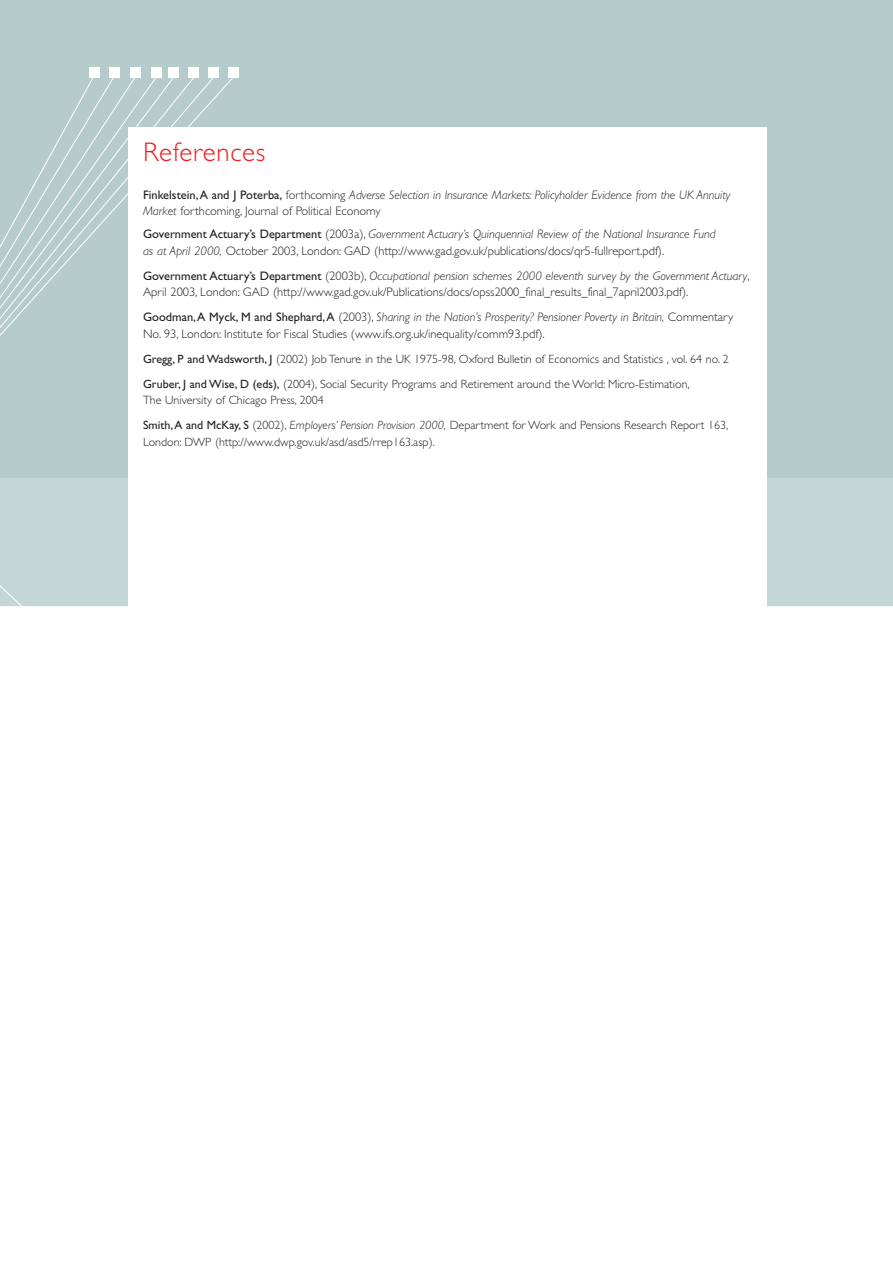
<style>
.page{position:relative;width:893px;height:1262px;background:#fff}
.page>*{position:absolute;margin:0;border:0;box-sizing:border-box;transform-origin:0 0}
.t1{font:300 27px "Gill Sans";letter-spacing:.025em;color:#ee1d23}
.t2{font:300 12.3px/16.5px "Gill Sans";color:#231f20}
.t3{font:italic 300 12.3px/16.5px "Gill Sans";color:#231f20}
.t4{font:300 12px/25px "Gill Sans";color:#231f20}
.s1{font-weight:400;font-style:normal}
.s2{font-style:normal}
.s3{font-weight:400}
.s4{font-style:italic}
</style>
<div class="page">
<div style="left:0;top:0;width:892px;height:478px;background:#b5cbcc"></div>
<div style="left:125px;top:478px;width:767px;height:128px;background:#c5d6d7"></div>
<svg style="left:0;top:73px;width:262px;height:534px;background:#bacecf"></svg>
<div style="left:89px;top:68px;width:10px;height:10px;background:#fff"></div>
<div style="left:109px;top:68px;width:10px;height:10px;background:#fff"></div>
<div style="left:131px;top:68px;width:10px;height:10px;background:#fff"></div>
<div style="left:151px;top:68px;width:11px;height:10px;background:#fff"></div>
<div style="left:169px;top:68px;width:10px;height:10px;background:#fff"></div>
<div style="left:188px;top:68px;width:11px;height:10px;background:#fff"></div>
<div style="left:208px;top:68px;width:10px;height:10px;background:#fff"></div>
<div style="left:228px;top:68px;width:10px;height:10px;background:#fff"></div>
<div style="left:128px;top:128px;width:638px;height:1040px;background:#fff"></div>
<h1 class="t1" style="left:143px;top:142px;width:124px">References</h1>
<p class="t3" style="left:143px;top:188px;width:589px"><span class="s1">Finkelstein,A and J Poterba,</span> <span class="s2">forthcoming</span> Adverse Selection in Insurance Markets: Policyholder Evidence from the UK Annuity<br>Market <span class="s2">forthcoming, Journal of Political Economy</span></p>
<p class="t2" style="left:143px;top:227px;width:574px"><span class="s3">Government Actuary’s Department</span> (2003a), <span class="s4">Government Actuary’s Quinquennial Review of the National Insurance Fund as at April 2000,</span> October 2003, London: GAD (http://www.gad.gov.uk/publications/docs/qr5-fullreport.pdf).</p>
<p class="t2" style="left:143px;top:268px;width:608px"><span class="s3">Government Actuary’s Department</span> (2003b), <span class="s4">Occupational pension schemes 2000 eleventh survey by the Government Actuary</span>,<br>April 2003, London: GAD (http://www.gad.gov.uk/Publications/docs/opss2000_final_results_final_7april2003.pdf).</p>
<p class="t2" style="left:143px;top:310px;width:591px"><span class="s3">Goodman,A Myck, M and Shephard,A</span> (2003), <span class="s4">Sharing in the Nation’s Prosperity? Pensioner Poverty in Britain,</span> Commentary<br>No. 93, London: Institute for Fiscal Studies (www.ifs.org.uk/inequality/comm93.pdf).</p>
<p class="t4" style="left:143px;top:347px;width:587px"><span class="s3">Gregg, P and Wadsworth, J</span> (2002) Job Tenure in the UK 1975-98, Oxford Bulletin of Economics and Statistics , vol. 64 no. 2<br><span class="s3">Gruber, J and Wise, D (eds),</span> (2004), Social Security Programs and Retirement around the World: Micro-Estimation,</p>
<p class="t4" style="left:143px;top:389px;width:586px">The University of Chicago Press, 2004<br><span class="s3">Smith,A and McKay, S</span> (2002), <span class="s4">Employers’ Pension Provision 2000,</span> Department for Work and Pensions Research Report 163,</p>
<p class="t4" style="left:143px;top:430px;width:293px">London: DWP (http://www.dwp.gov.uk/asd/asd5/rrep163.asp).</p>
</div>
